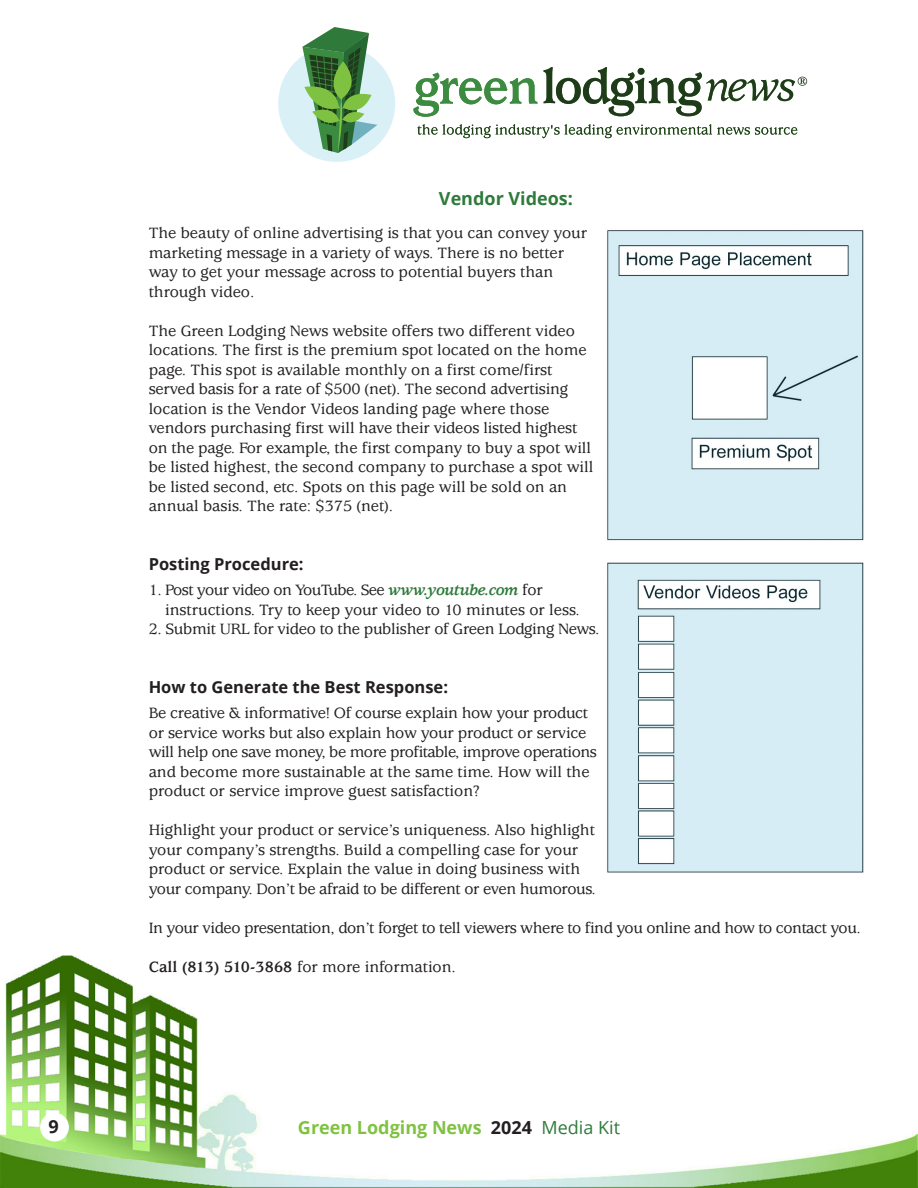
<style>
.page{position:relative;width:918px;height:1188px;background:#fff}
.page>*{position:absolute;margin:0;border:0;box-sizing:border-box;transform-origin:0 0}
.t1{font:700 18px "Open Sans";color:#7fc241}
.t2{font:700 18px "Open Sans";color:#2f7a3b}
.t3{font:700 18px "Open Sans";color:#231f20}
.t4{font:500 16.5px/19.5px "Usherwood";color:#231f20}
.t5{font:500 16.5px "Usherwood";letter-spacing:-.02em;color:#231f20}
.t6{font:700 16.5px "Open Sans";color:#231f20}
.s1{font-weight:700;font-style:italic;color:#2f7a3b}
.s2{font-weight:700}
.s3{color:#231f20}
.s4{font-weight:400;color:#2f7a3b}
</style>
<div class="page">
<svg style="left:417px;top:124px;width:380px;height:14px"></svg>
<svg style="left:544px;top:67px;width:263px;height:49px"></svg>
<svg style="left:414px;top:73px;width:123px;height:44px"></svg>
<svg style="left:278px;top:27px;width:117px;height:135px"></svg>
<img style="left:0;top:955px;width:918px;height:233px">
<img style="left:607px;top:230px;width:257px;height:643px">
<div style="left:40px;top:1113px;width:29px;height:29px;background:#fff;border-radius:50%"></div>
<p class="t2" style="left:439px;top:186px;width:135px">Vendor Videos:</p>
<p class="t4" style="left:149px;top:224px;width:440px">The beauty of online advertising is that you can convey your marketing message in a variety of ways. There is no better way to get your message across to potential buyers than through video.</p>
<p class="t4" style="left:149px;top:321px;width:446px">The Green Lodging News website offers two different video locations. The first is the premium spot located on the home page. This spot is available monthly on a first come/first served basis for a rate of $500 (net). The second advertising location is the Vendor Videos landing page where those vendors purchasing first will have their videos listed highest on the page. For example, the first company to buy a spot will be listed highest, the second company to purchase a spot will be listed second, etc. Spots on this page will be sold on an</p>
<p class="t4" style="left:149px;top:497px;width:246px">annual basis. The rate: $375 (net).</p>
<p class="t6" style="left:149px;top:552px;width:156px">Posting Procedure:</p>
<p class="t4" style="left:165px;top:581px;width:416px;text-indent:-16px">1. Post your video on YouTube. See <span class="s1">www.youtube.com</span> for instructions. Try to keep your video to 10 minutes or less.</p>
<p class="t4" style="left:149px;top:620px;width:452px">2. Submit URL for video to the publisher of Green Lodging News.</p>
<p class="t6" style="left:149px;top:675px;width:301px">How to Generate the Best Response:</p>
<p class="t4" style="left:149px;top:704px;width:450px">Be creative &amp; informative! Of course explain how your product or service works but also explain how your product or service will help one save money, be more profitable, improve operations and become more sustainable at the same time. How will the product or service improve guest satisfaction?</p>
<p class="t4" style="left:149px;top:821px;width:449px">Highlight your product or service’s uniqueness. Also highlight your company’s strengths. Build a compelling case for your product or service. Explain the value in doing business with your company. Don’t be afraid to be different or even humorous.</p>
<p class="t5" style="left:149px;top:919px;width:714px">In your video presentation, don’t forget to tell viewers where to find you online and how to contact you.</p>
<p class="t4" style="left:149px;top:957px;width:309px"><span class="s2">Call (813) 510-3868</span> for more information.</p>
<p class="t3" style="left:48px;top:1114px;width:12px">9</p>
<p class="t1" style="left:298px;top:1115px;width:324px">Green Lodging News <span class="s3">2024</span> <span class="s4">Media Kit</span></p>
</div>
